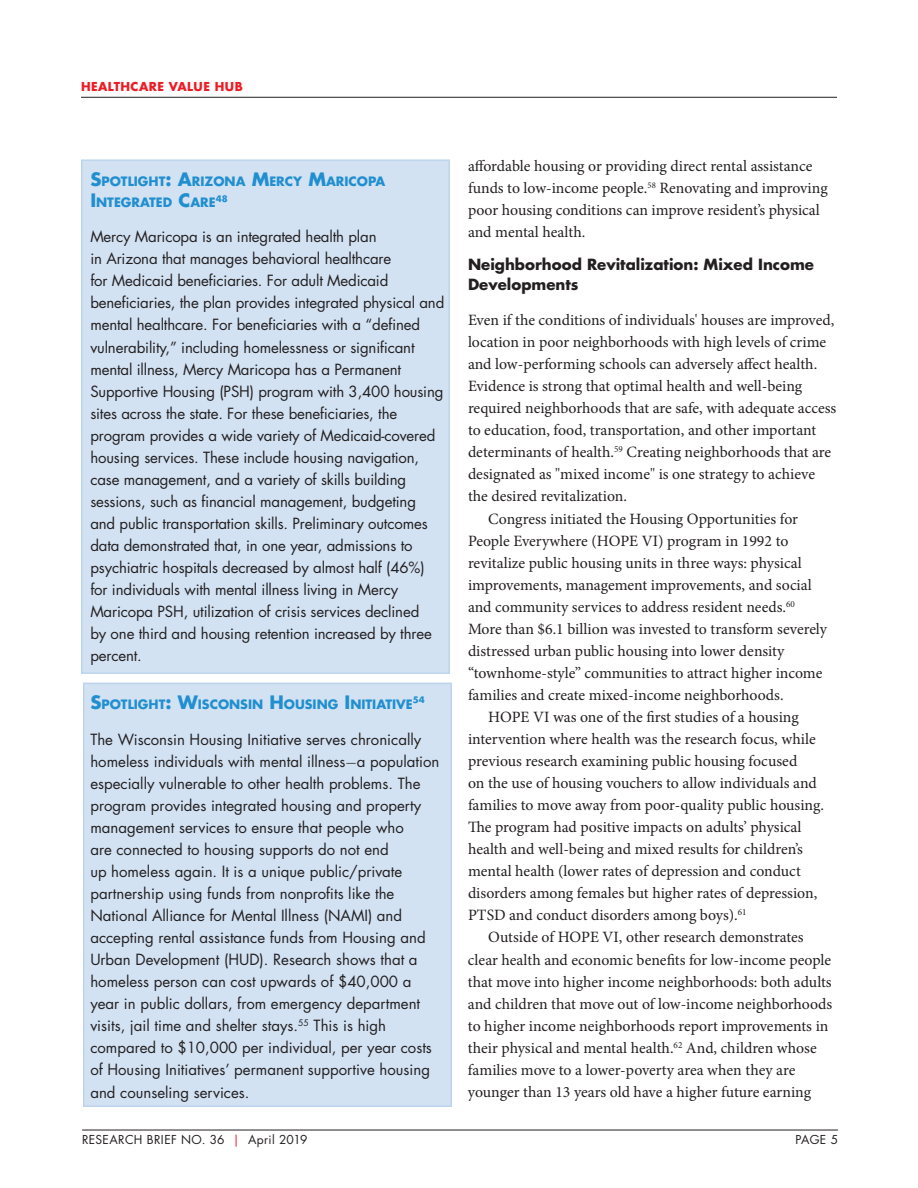
<style>
.page{position:relative;width:918px;height:1188px;background:#fff}
.page>*{position:absolute;margin:0;border:0;box-sizing:border-box;transform-origin:0 0}
.body{font:15.75px/22px "Minion Pro";color:#231f20}
.Body_No_Indent{font:15.75px/22px "Minion Pro";color:#231f20}
.Body_No_Indent-2{font:15px/22px "Futura Std";letter-spacing:-.01em;color:#231f20}
.body-2{font:15px/22px "Futura Std";color:#231f20}
.Sub_Sub_Head{font:700 15px/19.5px "Futura Std";color:#231f20}
.Subhead_Blue{font:700 12.6px/21px "Futura Std";color:#218fcf}
.t1{font:12px "Futura Std";letter-spacing:.03em;color:#231f20}
.t2{font:700 12px "Futura Std";letter-spacing:.04em;color:#ed1c24}
.Subhead_Blue-2{font:700 8.7px "Futura Std";color:#218fcf}
.s1{font-size:18px}
.s2{font-family:"Brandon Text"}
.s3{color:#ed1c24}
</style>
<div class="page">
<hr style="left:81px;top:97px;width:756px;height:1px;background:#231f20">
<hr style="left:82px;top:1130px;width:756px;height:1px;background:#231f20">
<div style="left:83px;top:683px;width:369px;height:424px;background:#d2e2f3;border:2px solid #bed4ed"></div>
<div style="left:81px;top:159px;width:369px;height:515px;background:#d2e2f3;border:2px solid #bed4ed"></div>
<p class="t2" style="left:81px;top:78px;width:163px">HEALTHCARE VALUE HUB</p>
<p class="Subhead_Blue" style="left:90px;top:170px;width:296px"><span class="s1">S</span>POTLIGHT<span class="s1">: A</span>RIZONA <span class="s1">M</span>ERCY <span class="s1">M</span>ARICOPA<br><span class="s1">I</span> NTEGRATED <span class="s1">C</span>ARE<sup>48</sup></p>
<p class="Body_No_Indent-2" style="left:90px;top:226px;width:356px">Mercy Maricopa is an integrated health plan<br>in Arizona that manages behavioral healthcare<br>for Medicaid beneficiaries. For adult Medicaid beneficiaries, the plan provides integrated physical and mental healthcare. For beneficiaries with a “defined vulnerability,” including homelessness or significant mental illness, Mercy Maricopa has a Permanent Supportive Housing (PSH) program with 3,400 housing sites across the state. For these beneficiaries, the program provides a wide variety of Medicaid-covered housing services. These include housing navigation, case management, and a variety of skills building sessions, such as financial management, budgeting and public transportation skills. Preliminary outcomes data demonstrated that, in one year, admissions to psychiatric hospitals decreased by almost half (46%) for individuals with mental illness living in Mercy Maricopa PSH, utilization of crisis services declined<br>by one third and housing retention increased by three percent.</p>
<p class="Subhead_Blue" style="left:90px;top:694px;width:324px"><span class="s1">S</span>POTLIGHT<span class="s1">: W</span>ISCONSIN <span class="s1">H</span>OUSING <span class="s1">I</span> NITIATIVE</p>
<p class="Subhead_Blue-2" style="left:413px;top:694px;width:13px">54</p>
<p class="body-2" style="left:90px;top:728px;width:351px">The Wisconsin Housing Initiative serves chronically homeless individuals with mental illness<span class="s2">—</span>a population especially vulnerable to other health problems. The program provides integrated housing and property management services to ensure that people who<br>are connected to housing supports do not end<br>up homeless again. It is a unique public/private partnership using funds from nonprofits like the National Alliance for Mental Illness (NAMI) and accepting rental assistance funds from Housing and Urban Development (HUD). Research shows that a homeless person can cost upwards of $40,000 a year in public dollars, from emergency department visits, jail time and shelter stays.<sup>55</sup> This is high compared to $10,000 per individual, per year costs of Housing Initiatives’ permanent supportive housing and counseling services.</p>
<p class="body" style="left:468px;top:155px;width:361px">affordable housing or providing direct rental assistance funds to low-income people.<sup>58</sup> Renovating and improving poor housing conditions can improve resident’s physical and mental health.</p>
<p class="Sub_Sub_Head" style="left:468px;top:254px;width:348px">Neighborhood Revitalization: Mixed Income<br>Developments</p>
<p class="Body_No_Indent" style="left:468px;top:309px;width:370px">Even if the conditions of individuals' houses are improved, location in poor neighborhoods with high levels of crime and low-performing schools can adversely affect health.<br>Evidence is strong that optimal health and well-being required neighborhoods that are safe, with adequate access to education, food, transportation, and other important determinants of health.<sup>59</sup> Creating neighborhoods that are designated as "mixed income" is one strategy to achieve the desired revitalization.</p>
<p class="body" style="left:468px;top:508px;width:361px;text-indent:20px">Congress initiated the Housing Opportunities for People Everywhere (HOPE VI) program in 1992 to revitalize public housing units in three ways: physical improvements, management improvements, and social and community services to address resident needs.<sup>60<br></sup>More than $6.1 billion was invested to transform severely distressed urban public housing into lower density “townhome-style” communities to attract higher income families and create mixed-income neighborhoods.</p>
<p class="body" style="left:468px;top:706px;width:358px;text-indent:20px">HOPE VI was one of the first studies of a housing intervention where health was the research focus, while previous research examining public housing focused<br>on the use of housing vouchers to allow individuals and families to move away from poor-quality public housing.<br>The program had positive impacts on adults’ physical health and well-being and mixed results for children’s mental health (lower rates of depression and conduct disorders among females but higher rates of depression, PTSD and conduct disorders among boys).<sup>61</sup></p>
<p class="body" style="left:468px;top:927px;width:366px;text-indent:20px">Outside of HOPE VI, other research demonstrates clear health and economic benefits for low-income people that move into higher income neighborhoods: both adults and children that move out of low-income neighborhoods to higher income neighborhoods report improvements in their physical and mental health.<sup>62</sup> And, children whose families move to a lower-poverty area when they are younger than 13 years old have a higher future earning</p>
<p class="t1" style="left:82px;top:1132px;width:227px">RESEARCH BRIEF NO. 36 <span class="s3">|</span> April 2019</p>
<p class="t1" style="left:796px;top:1132px;width:44px">PAGE 5</p>
</div>
